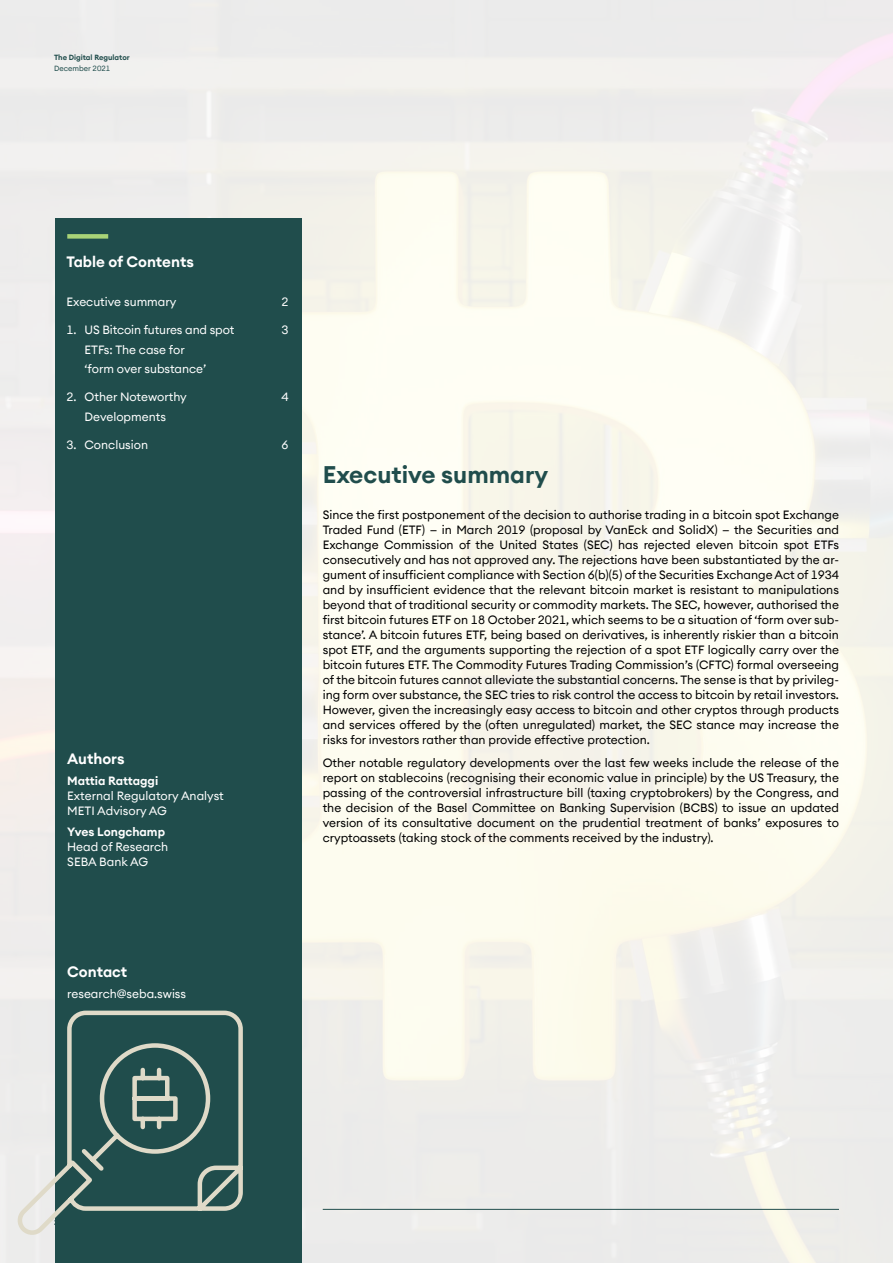
<style>
.page{position:relative;width:893px;height:1263px;background:#fff}
.page>*{position:absolute;margin:0;border:0;box-sizing:border-box;transform-origin:0 0}
.t1{font:600 24px "Seba Euclid";color:#204d4c}
.t2{font:600 15px "Seba Euclid";color:#fff}
.t3{font:12px/15px "Seba Euclid";color:#000;text-align:justify}
.t4{font:12px/15px "Seba Euclid";color:#fff}
.t5{font:600 12px "Seba Euclid";color:#fff}
.t6{font:600 7.5px "Seba Euclid";color:#204d4c}
.t7{font:7.5px "Seba Euclid";color:#204d4c}
</style>
<div class="page">
<img style="left:0;top:0;width:893px;height:1263px">
<div style="left:55px;top:218px;width:246px;height:1045px;background:#204d4c"></div>
<div style="left:67px;top:234px;width:41px;height:5px;background:#a9d377"></div>
<hr style="left:323px;top:1209px;width:516px;height:1px;background:#204d4c">
<svg style="left:17px;top:1008px;width:226px;height:232px"></svg>
<p class="t6" style="left:54px;top:53px;width:77px">The Digital Regulator</p>
<p class="t7" style="left:54px;top:63px;width:58px">December 2021</p>
<p class="t2" style="left:67px;top:252px;width:129px">Table of Contents</p>
<p class="t4" style="left:67px;top:294px;width:111px">Executive summary</p>
<p class="t4" style="left:282px;top:294px;width:9px">2</p>
<p class="t4" style="left:67px;top:322px;width:169px">1. US Bitcoin futures and spot</p>
<p class="t4" style="left:282px;top:322px;width:9px">3</p>
<p class="t4" style="left:85px;top:340px;width:123px;line-height:19.5px">ETFs: The case for ‘form over substance’</p>
<p class="t4" style="left:67px;top:389px;width:122px">2. Other Noteworthy</p>
<p class="t4" style="left:282px;top:389px;width:9px">4</p>
<p class="t4" style="left:85px;top:409px;width:83px">Developments</p>
<p class="t4" style="left:67px;top:437px;width:83px">3. Conclusion</p>
<p class="t4" style="left:282px;top:437px;width:9px">6</p>
<p class="t2" style="left:67px;top:749px;width:59px">Authors</p>
<p class="t5" style="left:67px;top:773px;width:93px">Mattia Rattaggi</p>
<p class="t4" style="left:67px;top:788px;width:158px">External Regulatory Analyst<br>METI Advisory AG</p>
<p class="t5" style="left:67px;top:824px;width:99px">Yves Longchamp</p>
<p class="t4" style="left:67px;top:839px;width:102px">Head of Research<br>SEBA Bank AG</p>
<h1 class="t1" style="left:323px;top:459px;width:227px">Executive summary</h1>
<p class="t3" style="left:323px;top:507px;width:518px">Since the first postponement of the decision to authorise trading in a bitcoin spot Exchange Traded Fund (ETF) — in March 2019 (proposal by VanEck and SolidX) — the Securities and Exchange Commission of the United States (SEC) has rejected eleven bitcoin spot ETFs consecutively and has not approved any. The rejections have been substantiated by the ar&shy;gument of insufficient compliance with Section 6(b)(5) of the Securities Exchange Act of 1934 and by insufficient evidence that the relevant bitcoin market is resistant to manipulations beyond that of traditional security or commodity markets. The SEC, however, authorised the first bitcoin futures ETF on 18 October 2021, which seems to be a situation of ‘form over sub&shy;stance’. A bitcoin futures ETF, being based on derivatives, is inherently riskier than a bitcoin spot ETF, and the arguments supporting the rejection of a spot ETF logically carry over the bitcoin futures ETF. The Commodity Futures Trading Commission’s (CFTC) formal overseeing of the bitcoin futures cannot alleviate the substantial concerns. The sense is that by privileg&shy;ing form over substance, the SEC tries to risk control the access to bitcoin by retail investors.<br>However, given the increasingly easy access to bitcoin and other cryptos through products and services offered by the (often unregulated) market, the SEC stance may increase the risks for investors rather than provide effective protection.</p>
<p class="t3" style="left:323px;top:756px;width:518px">Other notable regulatory developments over the last few weeks include the release of the report on stablecoins (recognising their economic value in principle) by the US Treasury, the passing of the controversial infrastructure bill (taxing cryptobrokers) by the Congress, and the decision of the Basel Committee on Banking Supervision (BCBS) to issue an updated version of its consultative document on the prudential treatment of banks’ exposures to cryptoassets (taking stock of the comments received by the industry).</p>
<p class="t2" style="left:67px;top:961px;width:62px">Contact</p>
<p class="t4" style="left:67px;top:986px;width:120px">research@seba.swiss</p>
<p class="t6" style="left:54px;top:1217px;width:6px">2</p>
</div>
